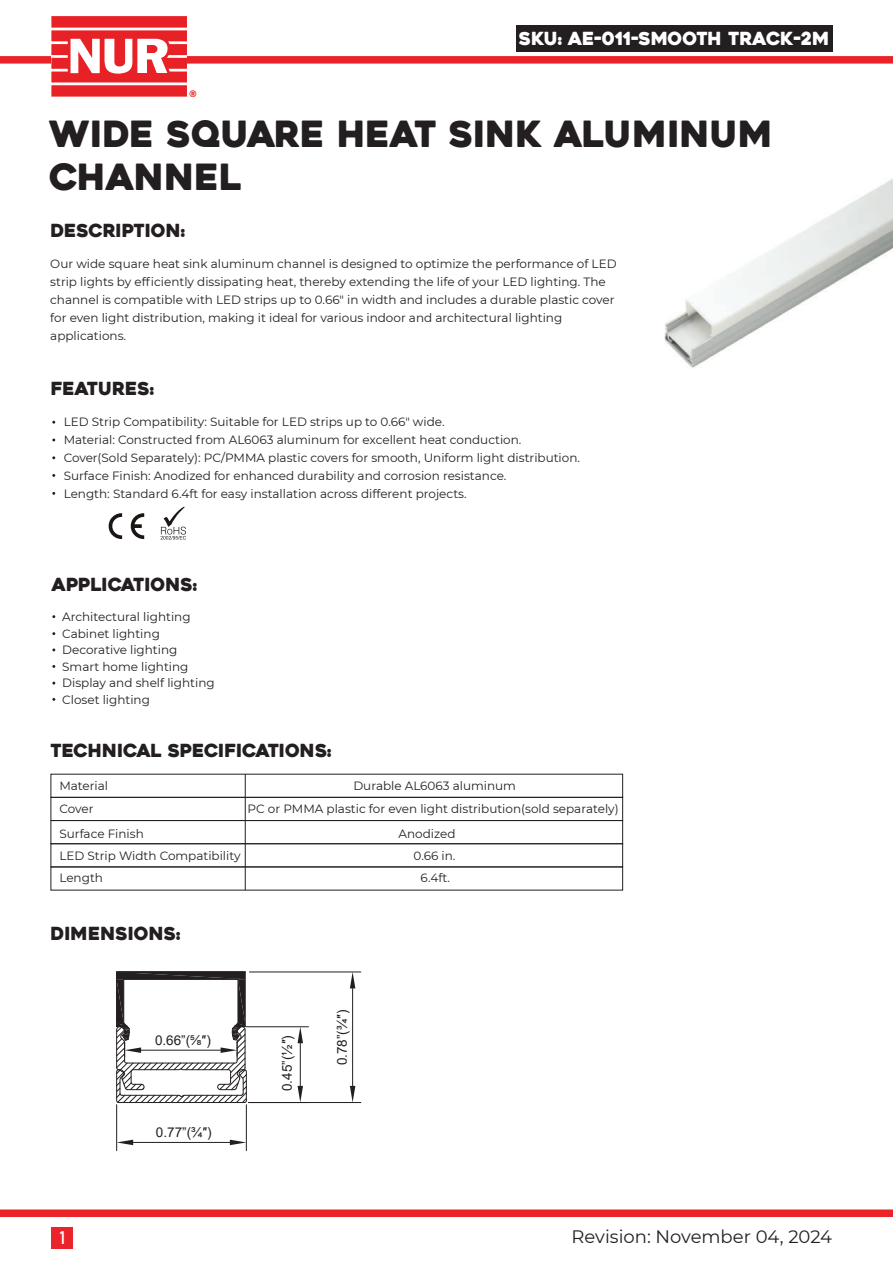
<style>
.page{position:relative;width:893px;height:1263px;background:#fff}
.page>*{position:absolute;margin:0;border:0;box-sizing:border-box;transform-origin:0 0}
.t1{font:36px/43.2px "Heavitas";color:#231f20}
.t2{font:18px "Heavitas";color:#231f20}
.t3{font:18px "Heavitas";color:#fff}
.t4{font:18px "Montserrat";color:#231f20}
.t5{font:18px "Bahnschrift";color:#fff}
.t6{font:13.5px "Arial";color:#231f20}
.t7{font:12px/18px "Montserrat";color:#231f20}
.t8{font:700 9.3px "Montserrat";color:#ea2227}
</style>
<div class="page">
<div style="left:0;top:56px;width:893px;height:8px;background:#eb2329"></div>
<div style="left:0;top:1209px;width:893px;height:8px;background:#eb2329"></div>
<div style="left:516px;top:26px;width:316px;height:26px;background:#231f20"></div>
<div style="left:52px;top:1227px;width:21px;height:21px;background:#eb232b"></div>
<svg style="left:51px;top:16px;width:136px;height:81px"></svg>
<img style="left:665px;top:178px;width:228px;height:190px">
<div style="left:51px;top:797px;width:572px;height:24px;border:1px solid #231f20"></div>
<div style="left:51px;top:820px;width:572px;height:24px;border:1px solid #231f20"></div>
<div style="left:51px;top:843px;width:572px;height:24px;border:1px solid #231f20"></div>
<div style="left:51px;top:866px;width:572px;height:24px;border:1px solid #231f20"></div>
<hr style="left:245px;top:774px;width:1px;height:116px;background:#231f20">
<hr style="left:116px;top:1105px;width:1px;height:46px;background:#231f20">
<hr style="left:246px;top:1105px;width:1px;height:46px;background:#231f20">
<hr style="left:133px;top:1142px;width:97px;height:1px;background:#231f20">
<svg style="left:117px;top:1140px;width:16px;height:5px"></svg>
<svg style="left:230px;top:1140px;width:16px;height:5px"></svg>
<hr style="left:249px;top:1102px;width:112px;height:1px;background:#231f20">
<hr style="left:249px;top:971px;width:112px;height:1px;background:#231f20">
<hr style="left:352px;top:988px;width:1px;height:98px;background:#231f20">
<svg style="left:350px;top:1086px;width:5px;height:16px"></svg>
<svg style="left:350px;top:972px;width:5px;height:16px"></svg>
<hr style="left:246px;top:1026px;width:63px;height:1px;background:#231f20">
<hr style="left:300px;top:1043px;width:1px;height:43px;background:#231f20">
<svg style="left:298px;top:1027px;width:5px;height:16px"></svg>
<svg style="left:298px;top:1086px;width:5px;height:16px"></svg>
<svg style="left:116px;top:971px;width:131px;height:132px"></svg>
<svg style="left:108px;top:513px;width:36px;height:26px"></svg>
<svg style="left:160px;top:507px;width:26px;height:33px"></svg>
<p class="t8" style="left:189px;top:89px;width:9px">®</p>
<h2 class="t3" style="left:519px;top:27px;width:313px">SKU: AE-011-SMOOTH TRACK-2M</h2>
<h1 class="t1" style="left:49px;top:113px;width:726px">WIDE SQUARE HEAT SINK ALUMINUM<br>CHANNEL</h1>
<h2 class="t2" style="left:50px;top:219px;width:136px">DESCRIPTION:</h2>
<p class="t7" style="left:50px;top:254px;width:568px">Our wide square heat sink aluminum channel is designed to optimize the performance of LED strip lights by efficiently dissipating heat, thereby extending the life of your LED lighting. The channel is compatible with LED strips up to 0.66" in width and includes a durable plastic cover for even light distribution, making it ideal for various indoor and architectural lighting applications.</p>
<h2 class="t2" style="left:51px;top:378px;width:105px">FEATURES:</h2>
<p class="t7" style="left:64px;top:412px;width:518px">LED Strip Compatibility: Suitable for LED strips up to 0.66" wide.<br>Material: Constructed from AL6063 aluminum for excellent heat conduction.<br>Cover(Sold Separately): PC/PMMA plastic covers for smooth, Uniform light distribution.<br>Surface Finish: Anodized for enhanced durability and corrosion resistance.<br>Length: Standard 6.4ft for easy installation across different projects.</p>
<h2 class="t2" style="left:52px;top:573px;width:147px">APPLICATIONS:</h2>
<p class="t7" style="left:62px;top:608px;width:154px;line-height:16.5px">Architectural lighting<br>Cabinet lighting<br>Decorative lighting<br>Smart home lighting<br>Display and shelf lighting<br>Closet lighting</p>
<h2 class="t2" style="left:50px;top:739px;width:283px">TECHNICAL SPECIFICATIONS:</h2>
<p class="t7" style="left:59px;top:776px;width:50px">Material</p>
<p class="t7" style="left:353px;top:776px;width:164px">Durable AL6063 aluminum</p>
<p class="t7" style="left:59px;top:799px;width:36px">Cover</p>
<p class="t7" style="left:248px;top:799px;width:373px">PC or PMMA plastic for even light distribution(sold separately)</p>
<p class="t7" style="left:59px;top:824px;width:86px">Surface Finish</p>
<p class="t7" style="left:398px;top:824px;width:59px">Anodized</p>
<p class="t7" style="left:59px;top:847px;width:183px">LED Strip Width Compatibility</p>
<p class="t7" style="left:414px;top:847px;width:43px">0.66 in.</p>
<p class="t7" style="left:59px;top:869px;width:45px">Length</p>
<p class="t7" style="left:421px;top:869px;width:31px">6.4ft.</p>
<h2 class="t2" style="left:50px;top:922px;width:131px">DIMENSIONS:</h2>
<p class="t6" style="left:155px;top:1031px;width:57px">0.66”(⅝″)</p>
<p class="t6" style="left:278px;top:1091px;width:57px;rotate:-90deg">0.45”(½″)</p>
<p class="t6" style="left:156px;top:1123px;width:57px">0.77”(¾″)</p>
<p class="t6" style="left:333px;top:1065px;width:57px;rotate:-90deg">0.78”(¾″)</p>
<h2 class="t5" style="left:60px;top:1224px;width:7px">1</h2>
<h2 class="t4" style="left:572px;top:1224px;width:262px">Revision: November 04, 2024</h2>
</div>
